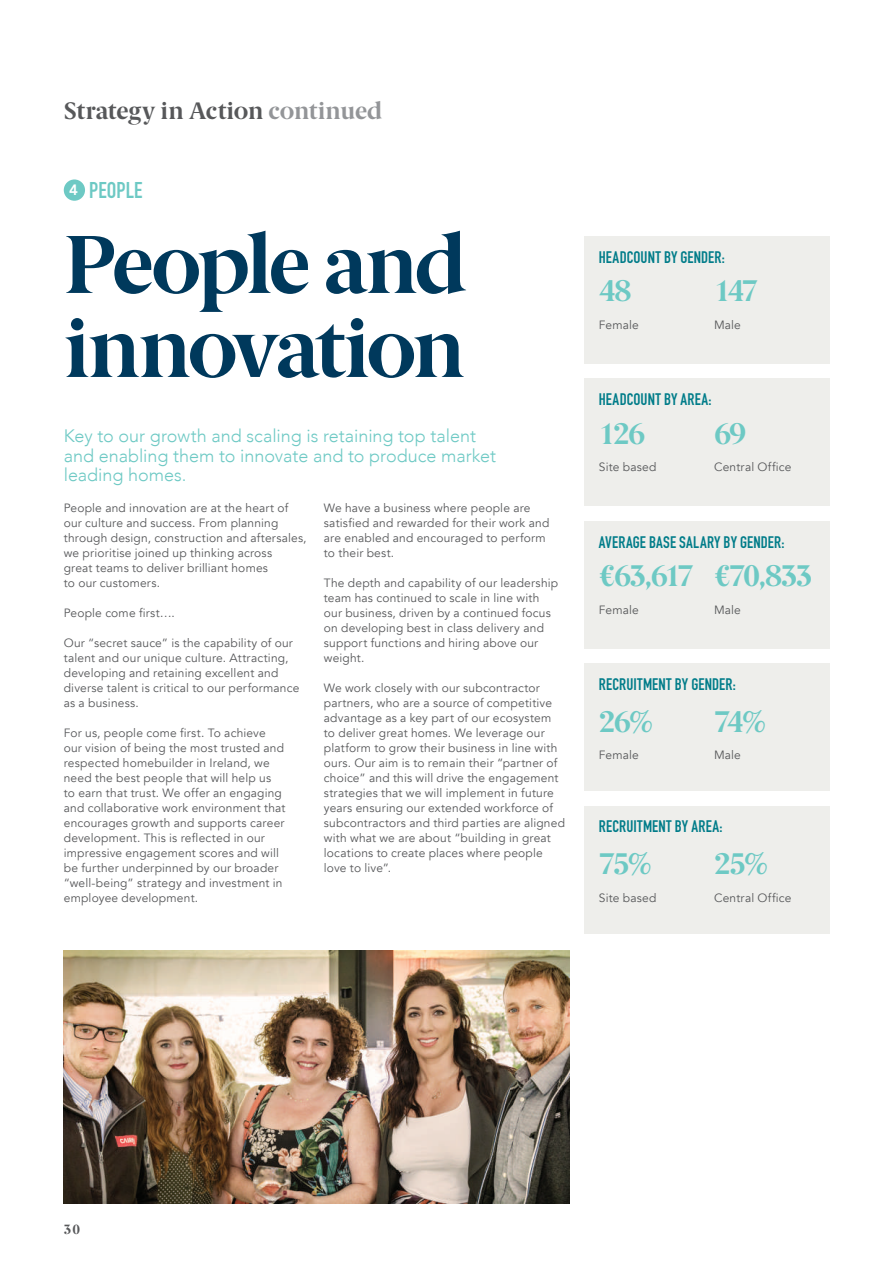
<style>
.page{position:relative;width:893px;height:1263px;background:#fff}
.page>*{position:absolute;margin:0;border:0;box-sizing:border-box;transform-origin:0 0}
.t1{font:700 82.5px/84px "Berlingske Serif";letter-spacing:-.045em;color:#00395c}
.t2{font:700 30px "Berlingske Serif";letter-spacing:-.08em;color:#6dc9c4}
.t3{font:700 24px "Berlingske Serif";color:#57585a}
.t4{font:22.5px "DIN Engschrift Std";letter-spacing:.005em;color:#6dc9c4}
.t5{font:300 18px/19.5px "Avenir";color:#6dc9c4}
.t6{font:16.5px "DIN Engschrift Std";letter-spacing:.01em;color:#007c89}
.t7{font:700 13.5px "Berlingske Serif";color:#57585a}
.t8{font:12px/15px "Avenir";letter-spacing:.015em;color:#57585a}
.s1{color:#939598}
.s2{font-family:"Avenir";font-weight:800;font-size:15px;color:#fff}
</style>
<div class="page">
<img style="left:64px;top:950px;width:505px;height:253px">
<div style="left:584px;top:236px;width:245px;height:128px;background:#eeeeeb"></div>
<div style="left:584px;top:378px;width:245px;height:128px;background:#eeeeeb"></div>
<div style="left:584px;top:521px;width:245px;height:127px;background:#eeeeeb"></div>
<div style="left:584px;top:663px;width:245px;height:128px;background:#eeeeeb"></div>
<div style="left:584px;top:806px;width:245px;height:127px;background:#eeeeeb"></div>
<div style="left:64px;top:179px;width:21px;height:22px;background:#6dc9c4;border-radius:50%"></div>
<h3 class="t3" style="left:64px;top:91px;width:320px">Strategy in Action <span class="s1">continued</span></h3>
<h3 class="t4" style="left:69px;top:177px;width:75px"><span class="s2">4</span> PEOPLE</h3>
<h1 class="t1" style="left:64px;top:220px;width:404px">People and innovation</h1>
<h3 class="t5" style="left:64px;top:426px;width:434px">Key to our growth and scaling is retaining top talent and enabling them to innovate and to produce market leading homes.</h3>
<p class="t8" style="left:64px;top:501px;width:244px">People and innovation are at the heart of our culture and success. From planning through design, construction and aftersales, we prioritise joined up thinking across<br>great teams to deliver brilliant homes<br>to our customers.</p>
<p class="t8" style="left:64px;top:606px;width:112px">People come first….</p>
<p class="t8" style="left:64px;top:636px;width:237px">Our “secret sauce” is the capability of our talent and our unique culture. Attracting, developing and retaining excellent and diverse talent is critical to our performance as a business.</p>
<p class="t8" style="left:64px;top:726px;width:223px">For us, people come first. To achieve our vision of being the most trusted and respected homebuilder in Ireland, we need the best people that will help us<br>to earn that trust. We offer an engaging and collaborative work environment that encourages growth and supports career development. This is reflected in our impressive engagement scores and will be further underpinned by our broader “well-being” strategy and investment in employee development.</p>
<p class="t8" style="left:324px;top:501px;width:227px">We have a business where people are satisfied and rewarded for their work and are enabled and encouraged to perform to their best.</p>
<p class="t8" style="left:324px;top:576px;width:236px">The depth and capability of our leadership team has continued to scale in line with our business, driven by a continued focus on developing best in class delivery and support functions and hiring above our weight.</p>
<p class="t8" style="left:324px;top:681px;width:243px">We work closely with our subcontractor partners, who are a source of competitive advantage as a key part of our ecosystem to deliver great homes. We leverage our platform to grow their business in line with ours. Our aim is to remain their “partner of choice” and this will drive the engagement strategies that we will implement in future years ensuring our extended workforce of subcontractors and third parties are aligned with what we are about “building in great locations to create places where people love to live”.</p>
<h3 class="t6" style="left:599px;top:247px;width:128px">HEADCOUNT BY GENDER:</h3>
<h2 class="t2" style="left:599px;top:266px;width:34px">48</h2>
<p class="t8" style="left:599px;top:317px;width:42px">Female</p>
<h2 class="t2" style="left:714px;top:266px;width:46px">147</h2>
<p class="t8" style="left:714px;top:317px;width:28px">Male</p>
<h3 class="t6" style="left:599px;top:390px;width:114px">HEADCOUNT BY AREA:</h3>
<h2 class="t2" style="left:599px;top:409px;width:48px">126</h2>
<p class="t8" style="left:599px;top:460px;width:59px">Site based</p>
<h2 class="t2" style="left:714px;top:409px;width:34px">69</h2>
<p class="t8" style="left:714px;top:460px;width:79px">Central Office</p>
<h3 class="t6" style="left:599px;top:532px;width:187px">AVERAGE BASE SALARY BY GENDER:</h3>
<h2 class="t2" style="left:599px;top:551px;width:97px">€63,617</h2>
<p class="t8" style="left:599px;top:602px;width:42px">Female</p>
<h2 class="t2" style="left:714px;top:551px;width:100px">€70,833</h2>
<p class="t8" style="left:714px;top:602px;width:28px">Male</p>
<h3 class="t6" style="left:599px;top:674px;width:139px">RECRUITMENT BY GENDER:</h3>
<h2 class="t2" style="left:599px;top:697px;width:56px">26%</h2>
<p class="t8" style="left:599px;top:748px;width:42px">Female</p>
<h2 class="t2" style="left:714px;top:697px;width:54px">74%</h2>
<p class="t8" style="left:714px;top:748px;width:28px">Male</p>
<h3 class="t6" style="left:599px;top:817px;width:125px">RECRUITMENT BY AREA:</h3>
<h2 class="t2" style="left:599px;top:839px;width:55px">75%</h2>
<p class="t8" style="left:599px;top:890px;width:59px">Site based</p>
<h2 class="t2" style="left:714px;top:839px;width:56px">25%</h2>
<p class="t8" style="left:714px;top:890px;width:79px">Central Office</p>
<p class="t7" style="left:64px;top:1218px;width:18px">30</p>
</div>
